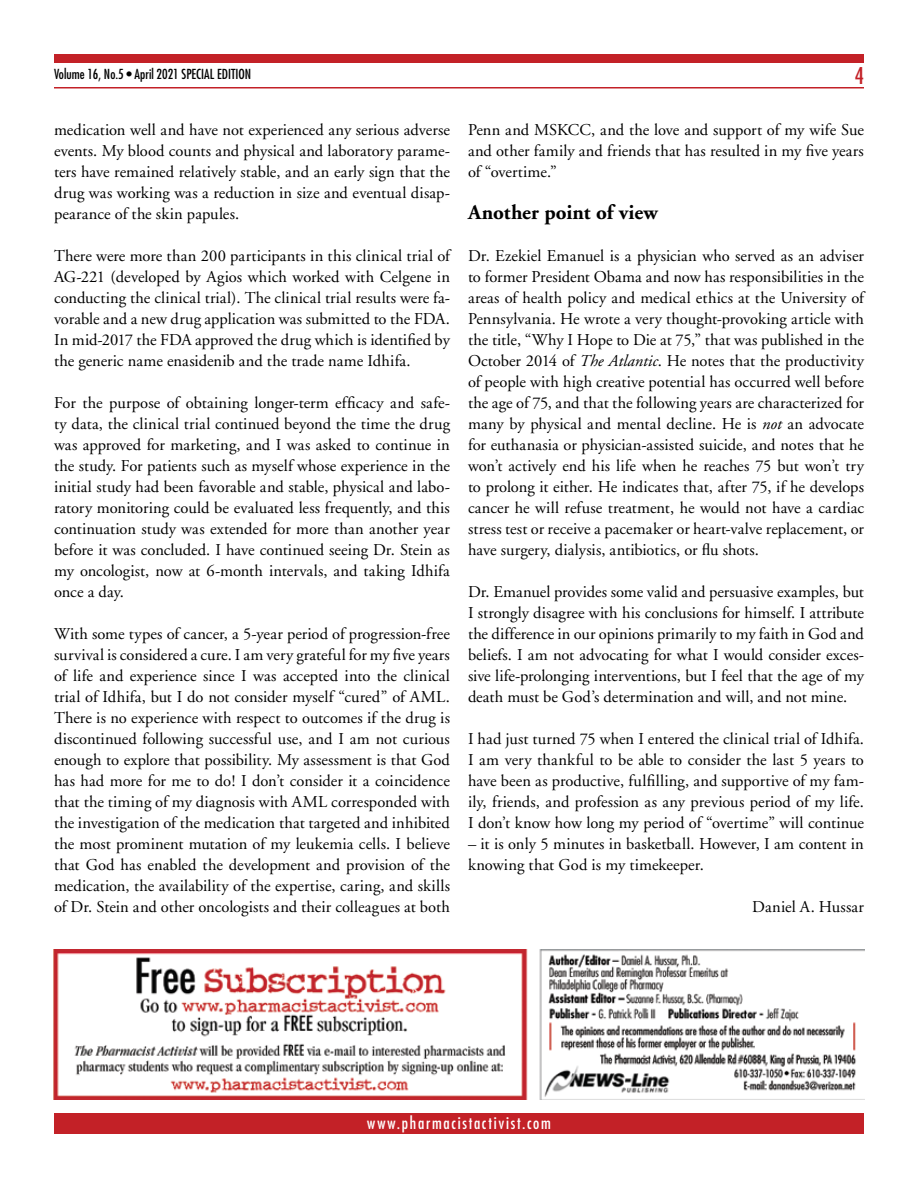
<style>
.page{position:relative;width:918px;height:1188px;background:#fff}
.page>*{position:absolute;margin:0;border:0;box-sizing:border-box;transform-origin:0 0}
.t1{font:condensed 22.5px "Futura";color:#c32127}
.t2{font:700 21px "Adobe Garamond";letter-spacing:-.005em;color:#000}
.t3{font:16.5px/21px "Adobe Garamond";letter-spacing:.005em;color:#000;text-align:justify}
.t4{font:condensed 16.5px "Futura";letter-spacing:.105em;color:#fff}
.t5{font:condensed 13.5px "Futura";color:#000}
.s1{font-style:italic}
</style>
<div class="page">
<div style="left:54px;top:1114px;width:810px;height:20px;background:#c32127"></div>
<div style="left:54px;top:54px;width:810px;height:9px;background:#c32127"></div>
<hr style="left:54px;top:87px;width:810px;height:1px;background:#c32127">
<img style="left:54px;top:949px;width:810px;height:151px">
<p class="t5" style="left:54px;top:66px;width:199px">Volume 16, No.5 • April 2021 SPECIAL EDITION</p>
<h1 class="t1" style="left:855px;top:62px;width:11px">4</h1>
<p class="t3" style="left:54px;top:120px;width:397px">medication well and have not experienced any serious adverse events. My blood counts and physical and laboratory parame&shy;ters have remained relatively stable, and an early sign that the drug was working was a reduction in size and eventual disap&shy;pearance of the skin papules.</p>
<p class="t3" style="left:54px;top:246px;width:398px">There were more than 200 participants in this clinical trial of AG-221 (developed by Agios which worked with Celgene in conducting the clinical trial). The clinical trial results were fa&shy;vorable and a new drug application was submitted to the FDA.<br>In mid-2017 the FDA approved the drug which is identified by the generic name enasidenib and the trade name Idhifa.</p>
<p class="t3" style="left:54px;top:393px;width:398px">For the purpose of obtaining longer-term efficacy and safe&shy;ty data, the clinical trial continued beyond the time the drug was approved for marketing, and I was asked to continue in the study. For patients such as myself whose experience in the initial study had been favorable and stable, physical and labo&shy;ratory monitoring could be evaluated less frequently, and this continuation study was extended for more than another year before it was concluded. I have continued seeing Dr. Stein as my oncologist, now at 6-month intervals, and taking Idhifa once a day.</p>
<p class="t3" style="left:54px;top:624px;width:398px">With some types of cancer, a 5-year period of progression-free survival is considered a cure. I am very grateful for my five years of life and experience since I was accepted into the clinical trial of Idhifa, but I do not consider myself “cured” of AML.<br>There is no experience with respect to outcomes if the drug is discontinued following successful use, and I am not curious enough to explore that possibility. My assessment is that God has had more for me to do! I don’t consider it a coincidence that the timing of my diagnosis with AML corresponded with the investigation of the medication that targeted and inhibited the most prominent mutation of my leukemia cells. I believe that God has enabled the development and provision of the medication, the availability of the expertise, caring, and skills of Dr. Stein and other oncologists and their colleagues at both</p>
<p class="t3" style="left:468px;top:120px;width:397px">Penn and MSKCC, and the love and support of my wife Sue and other family and friends that has resulted in my five years of “overtime.”</p>
<p class="t2" style="left:468px;top:201px;width:191px">Another point of view</p>
<p class="t3" style="left:468px;top:246px;width:398px">Dr. Ezekiel Emanuel is a physician who served as an adviser to former President Obama and now has responsibilities in the areas of health policy and medical ethics at the University of Pennsylvania. He wrote a very thought-provoking article with the title, “Why I Hope to Die at 75,” that was published in the October 2014 of <span class="s1">The Atlantic</span>. He notes that the productivity of people with high creative potential has occurred well before the age of 75, and that the following years are characterized for many by physical and mental decline. He is <span class="s1">not</span> an advocate for euthanasia or physician-assisted suicide, and notes that he won’t actively end his life when he reaches 75 but won’t try to prolong it either. He indicates that, after 75, if he develops cancer he will refuse treatment, he would not have a cardiac stress test or receive a pacemaker or heart-valve replacement, or have surgery, dialysis, antibiotics, or flu shots.</p>
<p class="t3" style="left:468px;top:582px;width:398px">Dr. Emanuel provides some valid and persuasive examples, but I strongly disagree with his conclusions for himself. I attribute the difference in our opinions primarily to my faith in God and beliefs. I am not advocating for what I would consider exces&shy;sive life-prolonging interventions, but I feel that the age of my death must be God’s determination and will, and not mine.</p>
<p class="t3" style="left:468px;top:729px;width:398px">I had just turned 75 when I entered the clinical trial of Idhifa.<br>I am very thankful to be able to consider the last 5 years to have been as productive, fulfilling, and supportive of my fam&shy;ily, friends, and profession as any previous period of my life.<br>I don’t know how long my period of “overtime” will continue</p>
<p class="t3" style="left:468px;top:834px;width:397px">– it is only 5 minutes in basketball. However, I am content in knowing that God is my timekeeper.</p>
<p class="t3" style="left:752px;top:897px;width:113px">Daniel A. Hussar</p>
<p class="t4" style="left:367px;top:1113px;width:185px">www.pharmacistactivist.com</p>
</div>
